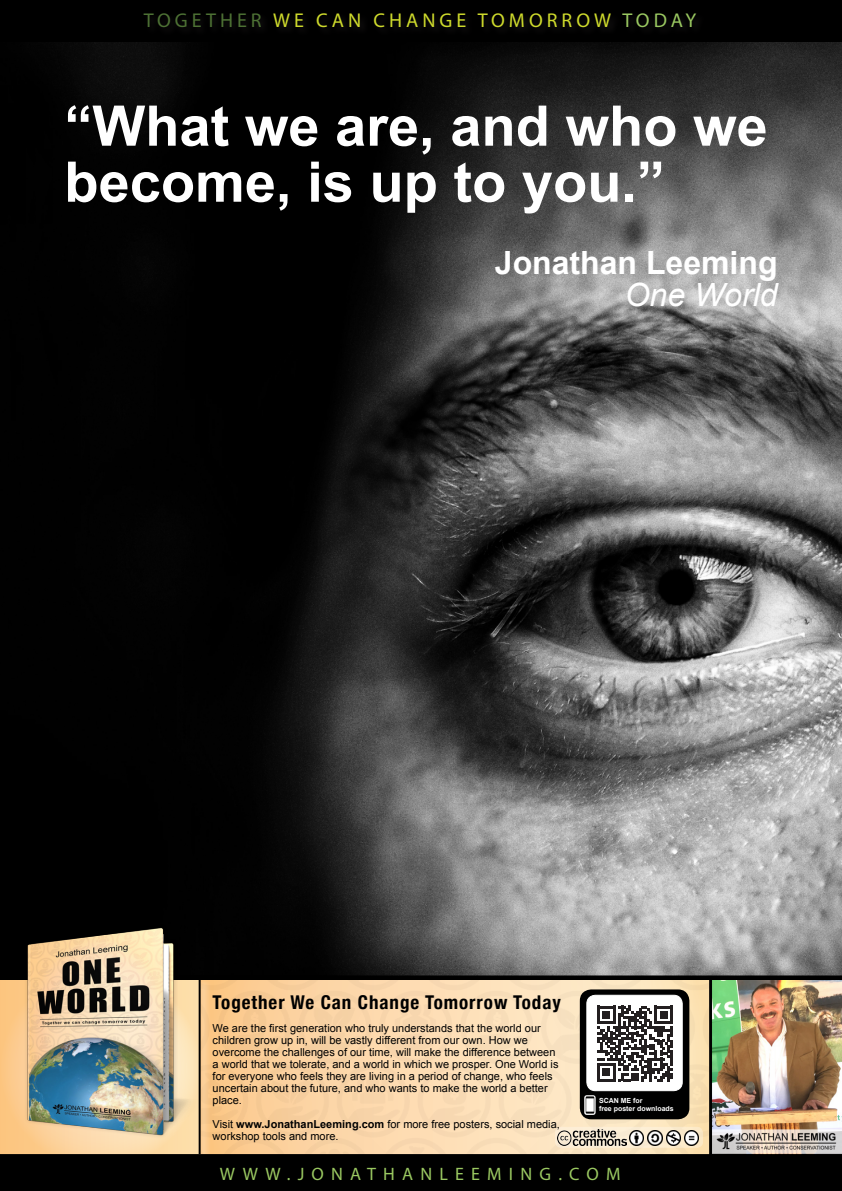
<style>
.page{position:relative;width:842px;height:1191px;background:#fff}
.page>*{position:absolute;margin:0;border:0;box-sizing:border-box;transform-origin:0 0}
.Sub_Heading{font:700 56px/56px "Arial";color:#fff}
.Sub_Heading-2{font:700 32px/32px "Arial";color:#fff;text-align:right}
.t1{font:20px "Myriad Pro";letter-spacing:.2em;color:#ceda2c}
.t2{font:20px "Myriad Pro";letter-spacing:.2em;color:#4d7134}
.t3{font:20px "Myriad Pro";letter-spacing:.18em;color:#9ac861}
.t4{font:700 condensed 19px "Helvetica Neue";letter-spacing:.05em;color:#000}
.t5{font:18px "Myriad Pro";letter-spacing:.4em;color:#9ac861}
.t6{font:11px/12px "Arial";color:#000}
.t7{font:700 7px/8px "Arial";color:#fff}
.s1{font-weight:400;font-style:italic}
.s2{font-weight:700}
</style>
<div class="page">
<div style="left:0;top:0;width:842px;height:43px;background:#000"></div>
<div style="left:142px;top:11px;width:564px;height:26px;background:#020202"></div>
<img style="left:712px;top:979px;width:130px;height:175px">
<img style="left:211px;top:979px;width:498px;height:175px">
<svg style="left:0;top:1139px;width:197px;height:15px;background:#fcd59f"></svg>
<svg style="left:712px;top:1129px;width:130px;height:24px"></svg>
<img style="left:717px;top:1132px;width:14px;height:17px">
<img style="left:731px;top:1130px;width:108px;height:22px">
<div style="left:709px;top:978px;width:3px;height:182px;background:#000;border:1px solid #000"></div>
<svg style="left:555px;top:1127px;width:147px;height:20px"></svg>
<div style="left:555px;top:1126px;width:148px;height:21px;border:1px solid #fff;border-radius:6px"></div>
<img style="left:666px;top:1130px;width:14px;height:15px">
<img style="left:685px;top:1130px;width:14px;height:15px">
<img style="left:648px;top:1130px;width:14px;height:15px">
<img style="left:629px;top:1130px;width:15px;height:15px">
<img style="left:558px;top:1129px;width:69px;height:16px">
<div style="left:197px;top:977px;width:14px;height:186px;background:#fff;opacity:.75"></div>
<hr style="left:199px;top:978px;width:2px;height:176px;background:#000">
<div style="left:580px;top:989px;width:109px;height:130px;background:#000;border-radius:11px"></div>
<div style="left:587px;top:995px;width:95px;height:95px;background:#fff;border-radius:9px"></div>
<div style="left:586px;top:994px;width:97px;height:97px;border:1px solid #fff;border-radius:9px"></div>
<svg style="left:584px;top:1095px;width:12px;height:19px"></svg>
<img style="left:584px;top:1096px;width:12px;height:17px">
<svg style="left:597px;top:1005px;width:76px;height:76px"></svg>
<div style="left:0;top:1154px;width:842px;height:37px;background:#000"></div>
<img style="left:0;top:43px;width:842px;height:932px">
<svg style="left:208px;top:975px;width:634px;height:4px;background:#090909"></svg>
<img style="left:0;top:922px;width:208px;height:217px">
<h3 class="t2" style="left:144px;top:8px;width:119px">TOGETHER</h3>
<h3 class="t1" style="left:273px;top:8px;width:32px">WE</h3>
<h3 class="t1" style="left:316px;top:8px;width:47px">CAN</h3>
<h3 class="t1" style="left:373px;top:8px;width:94px">CHANGE</h3>
<h3 class="t1" style="left:478px;top:8px;width:135px">TOMORROW</h3>
<h3 class="t3" style="left:622px;top:8px;width:75px">TODAY</h3>
<p class="Sub_Heading" style="left:64px;top:100px;width:705px">“What we are, and who we become is, up to you “.</p>
<p class="Sub_Heading-2" style="left:495px;top:248px;width:284px">Jonathan Leeming<br><span class="s1">One World</span></p>
<h3 class="t4" style="left:213px;top:986px;width:350px">Together We Can Change Tomorrow Today</h3>
<p class="t6" style="left:213px;top:1022px;width:347px">We are the first generation who truly understands that the world our children grow up in, will be vastly different from our own. How we overcome the challenges of our time, will make the difference between a world that we tolerate, and a world in which we prosper. One World is for everyone who feels they are living in a period of change, who feels uncertain about the future, and who wants to make the world a better place.</p>
<p class="t6" style="left:213px;top:1118px;width:349px">Visit <span class="s2">www.JonathanLeeming.com</span> for more free posters, social media, workshop tools and more.</p>
<p class="t7" style="left:599px;top:1096px;width:76px">SCAN ME for<br>free poster downloads</p>
<h3 class="t5" style="left:220px;top:1163px;width:402px">WWW.JONATHANLEEMING.COM</h3>
</div>
